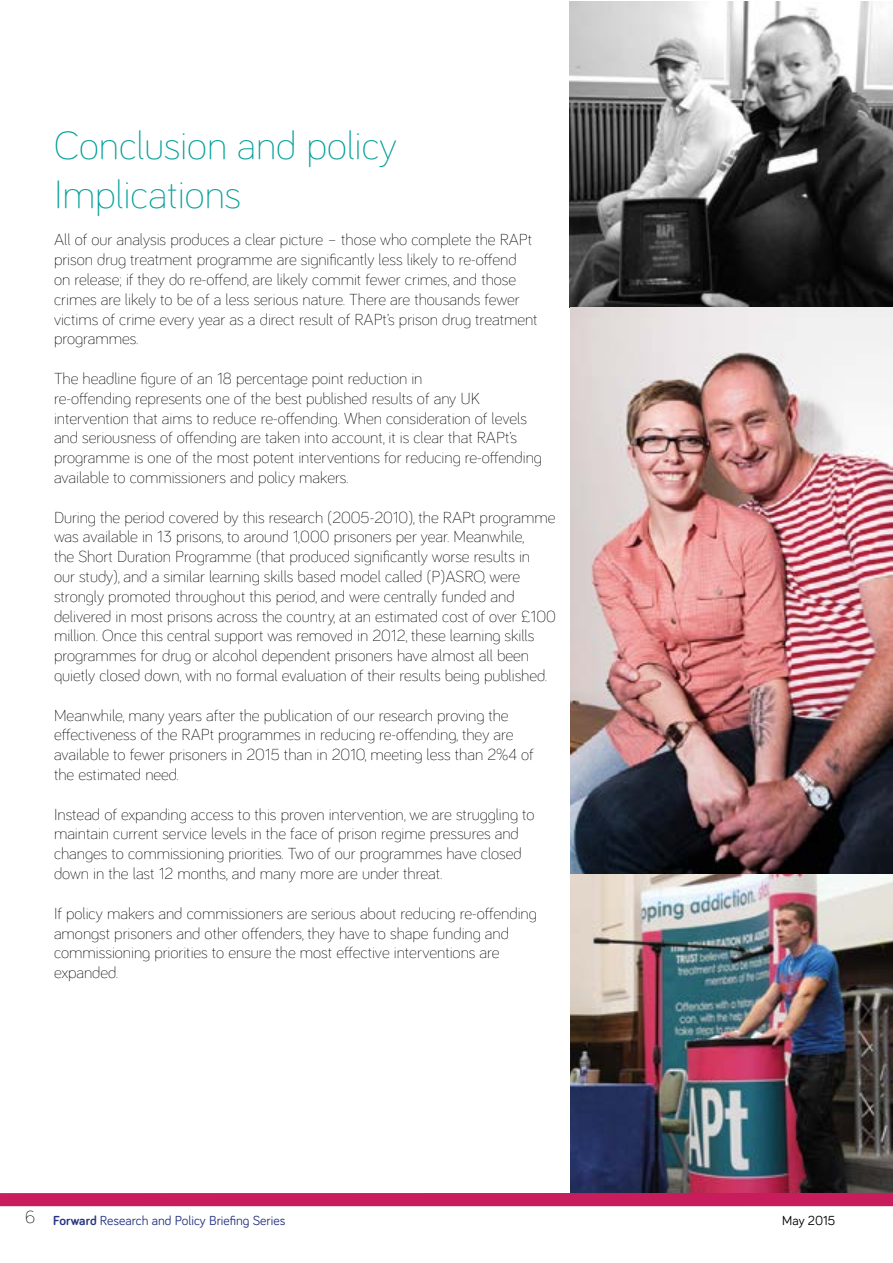
<style>
.page{position:relative;width:893px;height:1263px;background:#fff}
.page>*{position:absolute;margin:0;border:0;box-sizing:border-box;transform-origin:0 0}
.t1{font:300 40.5px/48.6px "Bariol";color:#009f98}
.t2{font:300 16.5px/19.8px "Bariol";color:#000}
.t3{font:13.5px "Bariol";color:#283583}
.t4{font:13.5px "Bariol";color:#000}
.s1{font-weight:300;font-size:18px;color:#000}
.s2{font-weight:700}
</style>
<div class="page">
<img style="left:570px;top:1px;width:323px;height:1192px">
<div style="left:0;top:1193px;width:893px;height:13px;background:#c81c5d"></div>
<h1 class="t1" style="left:54px;top:119px;width:344px">Conclusion and policy<br>Implications</h1>
<p class="t2" style="left:54px;top:229px;width:485px">All of our analysis produces a clear picture – those who complete the RAPt prison drug treatment programme are significantly less likely to re-offend<br>on release; if they do re-offend, are likely commit fewer crimes, and those crimes are likely to be of a less serious nature. There are thousands fewer victims of crime every year as a direct result of RAPt’s prison drug treatment programmes.</p>
<p class="t2" style="left:54px;top:368px;width:489px">The headline figure of an 18 percentage point reduction in<br>re-offending represents one of the best published results of any UK intervention that aims to reduce re-offending. When consideration of levels and seriousness of offending are taken into account, it is clear that RAPt’s programme is one of the most potent interventions for reducing re-offending available to commissioners and policy makers.</p>
<p class="t2" style="left:54px;top:506px;width:503px">During the period covered by this research (2005-2010), the RAPt programme was available in 13 prisons, to around 1,000 prisoners per year. Meanwhile,<br>the Short Duration Programme (that produced significantly worse results in<br>our study), and a similar learning skills based model called (P)ASRO, were strongly promoted throughout this period, and were centrally funded and delivered in most prisons across the country, at an estimated cost of over £100 million. Once this central support was removed in 2012, these learning skills programmes for drug or alcohol dependent prisoners have almost all been quietly closed down, with no formal evaluation of their results being published.</p>
<p class="t2" style="left:54px;top:704px;width:481px">Meanwhile, many years after the publication of our research proving the effectiveness of the RAPt programmes in reducing re-offending, they are available to fewer prisoners in 2015 than in 2010, meeting less than 2%4 of the estimated need.</p>
<p class="t2" style="left:54px;top:803px;width:482px">Instead of expanding access to this proven intervention, we are struggling to maintain current service levels in the face of prison regime pressures and changes to commissioning priorities. Two of our programmes have closed down in the last 12 months, and many more are under threat.</p>
<p class="t2" style="left:54px;top:902px;width:484px">If policy makers and commissioners are serious about reducing re-offending amongst prisoners and other offenders, they have to shape funding and commissioning priorities to ensure the most effective interventions are expanded.</p>
<p class="t3" style="left:25px;top:1211px;width:262px"><span class="s1">6</span> <span class="s2">Forward</span> Research and Policy Briefing Series</p>
<p class="t4" style="left:782px;top:1211px;width:55px">May 2015</p>
</div>
